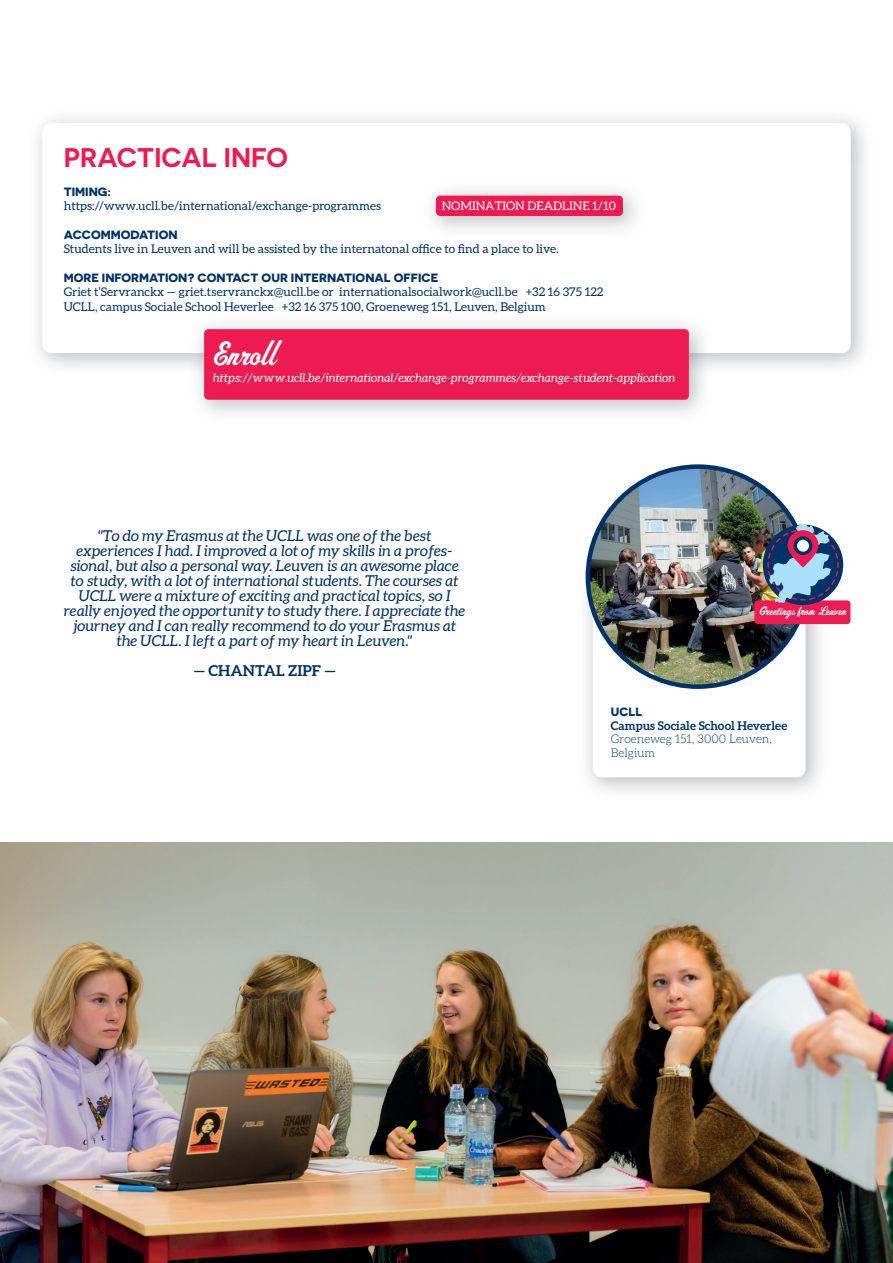
<style>
.page{position:relative;width:893px;height:1263px;background:#fff}
.page>*{position:absolute;margin:0;border:0;box-sizing:border-box;transform-origin:0 0}
.t1{font:36px "Aktuelle";color:#fff}
.t2{font:600 27px "Novecentosanswide";color:#ed1b51}
.t3{font:italic 15px/15px "Aleo";color:#003268;text-align:center}
.t4{font:700 15px "Aleo";color:#003268}
.t5{font:13.65px "Aktuelle";color:#fff}
.t6{font:12px/14.4px "Aleo";color:#003268}
.t7{font:italic 12px "Aleo";color:#fff}
.t8{font:700 12px "Novecentosanswide";color:#003268}
.t9{font:300 12px/13.5px "Aleo";color:#003268}
.t10{font:700 12px "Aleo";color:#003268}
.t11{font:12px "Aleo";color:#fff}
</style>
<div class="page">
<img style="left:37px;top:117px;width:828px;height:45px">
<img style="left:821px;top:162px;width:44px;height:205px">
<div style="left:43px;top:123px;width:807px;height:230px;background:#fff;border-radius:9px"></div>
<img style="left:432px;top:190px;width:204px;height:40px">
<div style="left:436px;top:196px;width:187px;height:20px;background:#ed1b51;border-radius:4px"></div>
<img style="left:585px;top:559px;width:244px;height:233px">
<div style="left:593px;top:572px;width:212px;height:205px;background:#fff;border-radius:9px"></div>
<img style="left:588px;top:467px;width:220px;height:220px;border-radius:110px">
<div style="left:754px;top:600px;width:96px;height:24px;background:#ed1b51;border-radius:3px"></div>
<div style="left:763px;top:525px;width:80px;height:80px;background:#003268;border-radius:50%"></div>
<svg style="left:767px;top:523px;width:72px;height:80px"></svg>
<div style="left:204px;top:329px;width:485px;height:71px;background:#ed1b51;border-radius:4px"></div>
<img style="left:0;top:842px;width:893px;height:421px">
<h2 class="t2" style="left:64px;top:141px;width:226px">PRACTICAL INFO</h2>
<p class="t8" style="left:64px;top:184px;width:49px">TIMING:</p>
<p class="t6" style="left:64px;top:198px;width:319px">https://www.ucll.be/international/exchange-programmes</p>
<p class="t11" style="left:442px;top:199px;width:176px">NOMINATION DEADLINE 1/10</p>
<p class="t8" style="left:64px;top:227px;width:115px">ACCOMMODATION</p>
<p class="t6" style="left:64px;top:242px;width:496px">Students live in Leuven and will be assisted by the internatonal office to find a place to live.</p>
<p class="t8" style="left:64px;top:270px;width:376px">MORE INFORMATION? CONTACT OUR INTERNATIONAL OFFICE</p>
<p class="t6" style="left:64px;top:285px;width:541px">Griet t’Servranckx — griet.tservranckx@ucll.be or internationalsocialwork@ucll.be +32 16 375 122<br>UCLL, campus Sociale School Heverlee +32 16 375 100, Groeneweg 151, Leuven, Belgium</p>
<h1 class="t1" style="left:212px;top:334px;width:66px">Enroll</h1>
<p class="t7" style="left:213px;top:371px;width:464px">https://www.ucll.be/international/exchange-programmes/exchange-student-application</p>
<p class="t3" style="left:64px;top:528px;width:403px">"To do my Erasmus at the UCLL was one of the best experiences I had. I improved a lot of my skills in a profes&shy;sional, but also a personal way. Leuven is an awesome place to study, with a lot of international students. The courses at UCLL were a mixture of exciting and practical topics, so I really enjoyed the opportunity to study there. I appreciate the journey and I can really recommend to do your Erasmus at the UCLL. I left a part of my heart in Leuven."</p>
<p class="t4" style="left:194px;top:662px;width:143px">— CHANTAL ZIPF —</p>
<p class="t5" style="left:759px;top:603px;width:89px">Greetings from Leuven</p>
<p class="t8" style="left:611px;top:704px;width:33px">UCLL</p>
<p class="t10" style="left:611px;top:718px;width:178px">Campus Sociale School Heverlee</p>
<p class="t9" style="left:611px;top:732px;width:163px">Groeneweg 151, 3000 Leuven,<br>Belgium</p>
</div>
